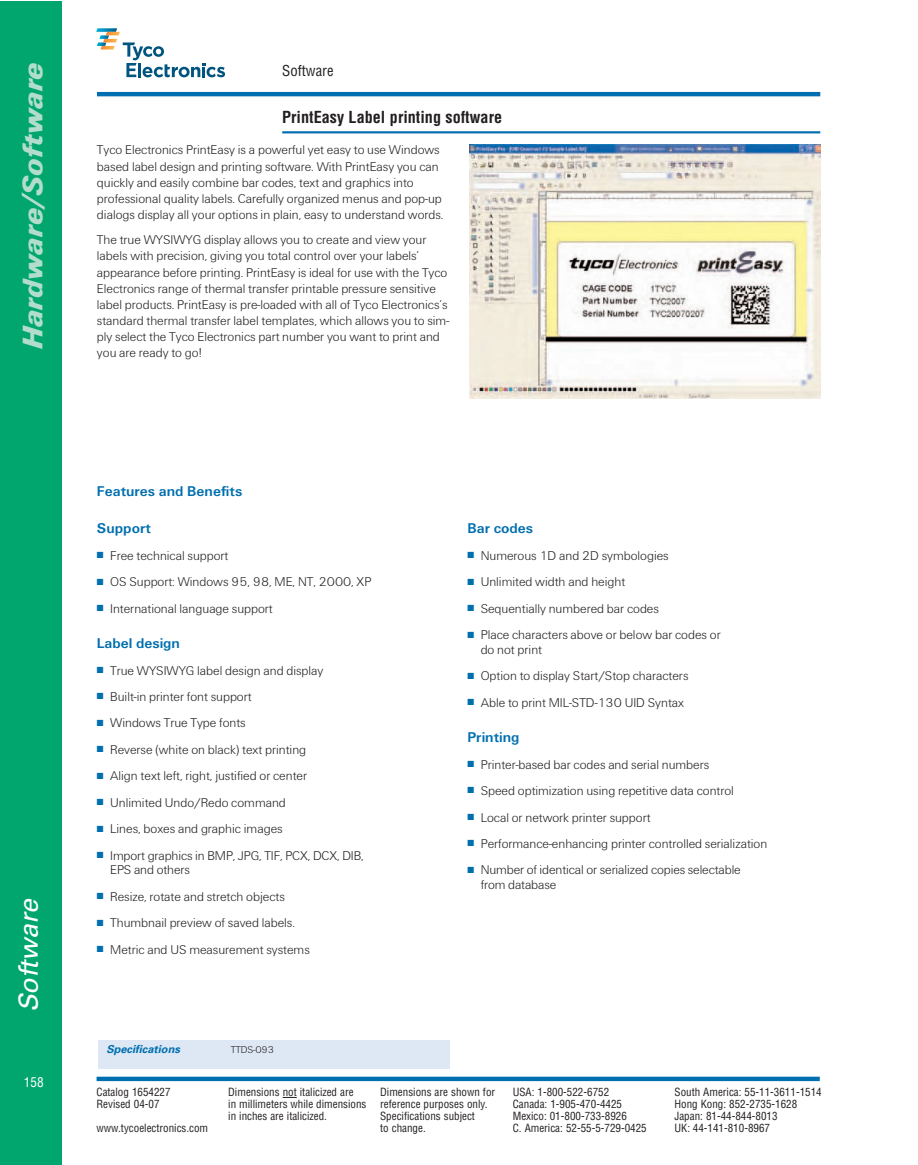
<style>
.page{position:relative;width:918px;height:1165px;background:#fff}
.page>*{position:absolute;margin:0;border:0;box-sizing:border-box;transform-origin:0 0}
.t1{font:italic 900 29.4px "U76 Univers";color:#b2ddcc}
.t2{font:italic 26.4px "Univers";color:#fff}
.t3{font:700 condensed 16.2px "Helvetica";color:#231f20}
.t4{font:700 14.7px "U65 Univers";color:#006faf}
.t5{font:condensed 14.7px "Helvetica";color:#231f20}
.t6{font:300 13.2px/16.2px "U45 Univers";color:#231f20}
.t7{font:condensed 13.2px "Helvetica";color:#fff}
.t8{font:condensed 10.95px "Helvetica";color:#231f20}
.t9{font:italic 700 10.95px "Univers";color:#006faf}
.t10{font:300 10.35px "U45 Univers";letter-spacing:-.01em;color:#231f20}
.s1{color:#006faf}
</style>
<div class="page">
<div style="left:0;top:1px;width:62px;height:1163px;background:#00a66e"></div>
<svg style="left:283px;top:1096px;width:13px;height:1px"></svg>
<svg style="left:97px;top:1076px;width:723px;height:4px;background:#2c88bc"></svg>
<hr style="left:282px;top:131px;width:538px;height:2px;background:#006faf">
<hr style="left:97px;top:92px;width:723px;height:4px;background:#006faf">
<svg style="left:97px;top:28px;width:128px;height:49px"></svg>
<img style="left:469px;top:145px;width:351px;height:254px">
<div style="left:99px;top:1039px;width:351px;height:29px;background:#dee8f4"></div>
<h1 class="t1" style="left:23px;top:349px;width:288px;rotate:-90deg">Hardware/Software</h1>
<h2 class="t2" style="left:19px;top:1012px;width:120px;rotate:-90deg">Software</h2>
<p class="t7" style="left:24px;top:1076px;width:21px">158</p>
<p class="t5" style="left:282px;top:65px;width:53px">Software</p>
<p class="t3" style="left:282px;top:111px;width:221px">PrintEasy Label printing software</p>
<p class="t6" style="left:97px;top:143px;width:348px">Tyco Electronics PrintEasy is a powerful yet easy to use Windows based label design and printing software. With PrintEasy you can quickly and easily combine bar codes, text and graphics into professional quality labels. Carefully organized menus and pop-up dialogs display all your options in plain, easy to understand words.</p>
<p class="t6" style="left:97px;top:233px;width:354px">The true WYSIWYG display allows you to create and view your labels with precision, giving you total control over your labels’ appearance before printing. PrintEasy is ideal for use with the Tyco Electronics range of thermal transfer printable pressure sensitive label products. PrintEasy is pre-loaded with all of Tyco Electronics’s standard thermal transfer label templates, which allows you to sim&shy;ply select the Tyco Electronics part number you want to print and you are ready to go!</p>
<p class="t4" style="left:97px;top:486px;width:147px">Features and Benefits</p>
<p class="t4" style="left:97px;top:523px;width:55px">Support</p>
<p class="t6" style="left:97px;top:548px;width:133px"><span class="s1">■</span> Free technical support</p>
<p class="t6" style="left:97px;top:575px;width:276px"><span class="s1">■</span> OS Support: Windows 95, 98, ME, NT, 2000, XP</p>
<p class="t6" style="left:97px;top:601px;width:177px"><span class="s1">■</span> International language support</p>
<p class="t4" style="left:97px;top:638px;width:85px">Label design</p>
<p class="t6" style="left:97px;top:663px;width:228px"><span class="s1">■</span> True WYSIWYG label design and display</p>
<p class="t6" style="left:97px;top:689px;width:156px"><span class="s1">■</span> Built-in printer font support</p>
<p class="t6" style="left:97px;top:716px;width:150px"><span class="s1">■</span> Windows True Type fonts</p>
<p class="t6" style="left:97px;top:742px;width:211px"><span class="s1">■</span> Reverse (white on black) text printing</p>
<p class="t6" style="left:97px;top:769px;width:212px"><span class="s1">■</span> Align text left, right, justified or center</p>
<p class="t6" style="left:97px;top:795px;width:190px"><span class="s1">■</span> Unlimited Undo/Redo command</p>
<p class="t6" style="left:97px;top:822px;width:187px"><span class="s1">■</span> Lines, boxes and graphic images</p>
<p class="t6" style="left:110px;top:849px;width:255px;line-height:14.7px;text-indent:-13px"><span class="s1">■</span> Import graphics in BMP, JPG, TIF, PCX, DCX, DIB,<br>EPS and others</p>
<p class="t6" style="left:97px;top:889px;width:189px"><span class="s1">■</span> Resize, rotate and stretch objects</p>
<p class="t6" style="left:97px;top:916px;width:200px"><span class="s1">■</span> Thumbnail preview of saved labels.</p>
<p class="t6" style="left:97px;top:942px;width:214px"><span class="s1">■</span> Metric and US measurement systems</p>
<p class="t9" style="left:106px;top:1045px;width:77px">Specifications</p>
<p class="t10" style="left:231px;top:1046px;width:45px">TTDS-093</p>
<p class="t4" style="left:467px;top:523px;width:67px">Bar codes</p>
<p class="t6" style="left:467px;top:548px;width:203px"><span class="s1">■</span> Numerous 1D and 2D symbologies</p>
<p class="t6" style="left:467px;top:575px;width:159px"><span class="s1">■</span> Unlimited width and height</p>
<p class="t6" style="left:467px;top:601px;width:193px"><span class="s1">■</span> Sequentially numbered bar codes</p>
<p class="t6" style="left:481px;top:628px;width:242px;line-height:14.7px;text-indent:-13px"><span class="s1">■</span> Place characters above or below bar codes or do not print</p>
<p class="t6" style="left:467px;top:669px;width:222px"><span class="s1">■</span> Option to display Start/Stop characters</p>
<p class="t6" style="left:467px;top:695px;width:218px"><span class="s1">■</span> Able to print MIL-STD-130 UID Syntax</p>
<p class="t4" style="left:467px;top:732px;width:54px">Printing</p>
<p class="t6" style="left:467px;top:757px;width:243px"><span class="s1">■</span> Printer-based bar codes and serial numbers</p>
<p class="t6" style="left:467px;top:783px;width:268px"><span class="s1">■</span> Speed optimization using repetitive data control</p>
<p class="t6" style="left:467px;top:810px;width:185px"><span class="s1">■</span> Local or network printer support</p>
<p class="t6" style="left:467px;top:836px;width:301px"><span class="s1">■</span> Performance-enhancing printer controlled serialization</p>
<p class="t6" style="left:481px;top:863px;width:262px;line-height:14.7px;text-indent:-13px"><span class="s1">■</span> Number of identical or serialized copies selectable from database</p>
<p class="t8" style="left:97px;top:1088px;width:76px">Catalog 1654227</p>
<p class="t8" style="left:228px;top:1088px;width:127px">Dimensions not italicized are</p>
<p class="t8" style="left:380px;top:1088px;width:116px">Dimensions are shown for</p>
<p class="t8" style="left:513px;top:1088px;width:98px">USA: 1-800-522-6752</p>
<p class="t8" style="left:675px;top:1088px;width:149px">South America: 55-11-3611-1514</p>
<p class="t8" style="left:97px;top:1099px;width:65px">Revised 04-07</p>
<p class="t8" style="left:228px;top:1099px;width:261px">in millimeters while dimensions reference purposes only.</p>
<p class="t8" style="left:513px;top:1099px;width:111px">Canada: 1-905-470-4425</p>
<p class="t8" style="left:675px;top:1099px;width:124px">Hong Kong: 852-2735-1628</p>
<p class="t8" style="left:228px;top:1111px;width:100px">in inches are italicized.</p>
<p class="t8" style="left:380px;top:1111px;width:96px">Specifications subject</p>
<p class="t8" style="left:513px;top:1111px;width:116px">Mexico: 01-800-733-8926</p>
<p class="t8" style="left:675px;top:1111px;width:105px">Japan: 81-44-844-8013</p>
<p class="t8" style="left:97px;top:1123px;width:113px">www.tycoelectronics.com</p>
<p class="t8" style="left:380px;top:1123px;width:47px">to change.</p>
<p class="t8" style="left:513px;top:1123px;width:136px">C. America: 52-55-5-729-0425</p>
<p class="t8" style="left:675px;top:1123px;width:97px">UK: 44-141-810-8967</p>
</div>
